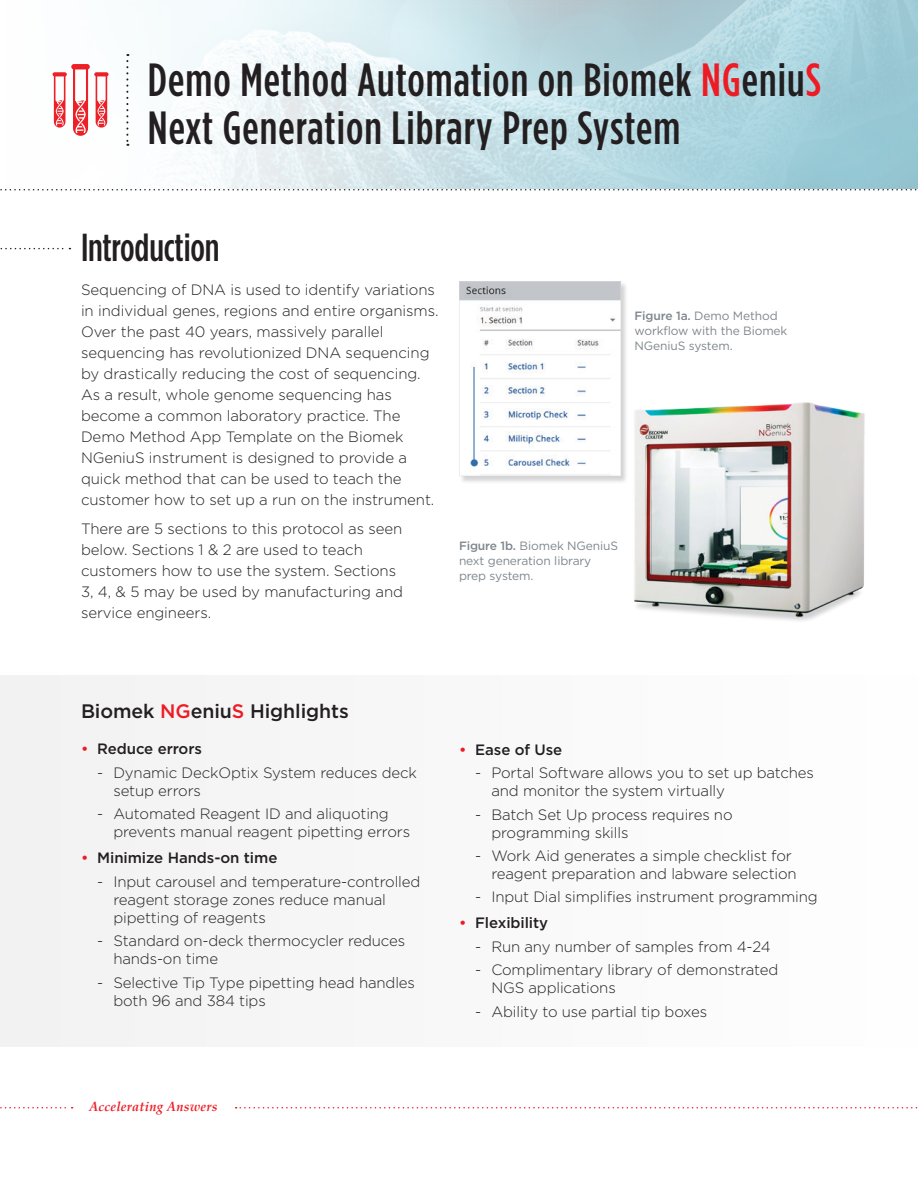
<style>
.page{position:relative;width:918px;height:1188px;background:#fff}
.page>*{position:absolute;margin:0;border:0;box-sizing:border-box;transform-origin:0 0}
.t1{font:500 46.5px/48px "Gotham Condensed";letter-spacing:.025em;color:#231f20}
.header_sub{font:500 39px "Gotham Condensed";letter-spacing:-.005em;color:#231f20}
.Subhead{font:500 19.5px "Gotham";letter-spacing:-.005em;color:#231f20}
.Body_Copy{font:300 15px/21px "Gotham";letter-spacing:-.01em;color:#231f20}
.t2{font:500 15px "Gotham";letter-spacing:-.005em;color:#231f20}
.t3{font:italic 700 13.5px "Palatino";letter-spacing:.02em;color:#ed1c24;scale:.95 1}
.t4{font:12px/15px "Gotham";letter-spacing:-.01em;color:#7e878d}
.s1{color:#ed1c24}
.s2{font-weight:500}
</style>
<div class="page">
<svg style="left:0;top:1107px;width:73px;height:1px"></svg>
<svg style="left:236px;top:1107px;width:682px;height:1px"></svg>
<img style="left:52px;top:0;width:866px;height:189px">
<svg style="left:0;top:189px;width:917px;height:1px"></svg>
<svg style="left:53px;top:64px;width:56px;height:72px"></svg>
<svg style="left:126px;top:54px;width:2px;height:92px"></svg>
<div style="left:0;top:675px;width:918px;height:371px;background:#f2f2f3"></div>
<svg style="left:0;top:248px;width:70px;height:1px"></svg>
<img style="left:634px;top:402px;width:231px;height:219px">
<div style="left:459px;top:281px;width:170px;height:203px;background:#231f20;opacity:.2"></div>
<img style="left:461px;top:283px;width:158px;height:191px">
<div style="left:459px;top:281px;width:162px;height:195px;border:1px solid #dedee0"></div>
<h1 class="t1" style="left:148px;top:55px;width:675px">Demo Method Automation on Biomek <span class="s1">NG</span>eniu<span class="s1">S<br></span>Next Generation Library Prep System</h1>
<p class="header_sub" style="left:81px;top:224px;width:140px">Introduction</p>
<p class="Body_Copy" style="left:81px;top:279px;width:359px">Sequencing of DNA is used to identify variations in individual genes, regions and entire organisms.<br>Over the past 40 years, massively parallel sequencing has revolutionized DNA sequencing by drastically reducing the cost of sequencing.<br>As a result, whole genome sequencing has become a common laboratory practice. The Demo Method App Template on the Biomek NGeniuS instrument is designed to provide a quick method that can be used to teach the customer how to set up a run on the instrument.</p>
<p class="Body_Copy" style="left:81px;top:518px;width:324px">There are 5 sections to this protocol as seen below. Sections 1 &amp; 2 are used to teach customers how to use the system. Sections 3, 4, &amp; 5 may be used by manufacturing and service engineers.</p>
<p class="t4" style="left:634px;top:308px;width:154px"><span class="s2">Figure 1a.</span> Demo Method workflow with the Biomek<br>NGeniuS system.</p>
<p class="t4" style="left:459px;top:538px;width:161px"><span class="s2">Figure 1b.</span> Biomek NGeniuS next generation library prep system.</p>
<p class="Subhead" style="left:81px;top:698px;width:269px">Biomek <span class="s1">NG</span>eniu<span class="s1">S</span> Highlights</p>
<p class="t2" style="left:81px;top:739px;width:123px"><span class="s1">•</span> Reduce errors</p>
<p class="Body_Copy" style="left:113px;top:763px;width:305px;line-height:18px;text-indent:-16px">- Dynamic DeckOptix System reduces deck setup errors</p>
<p class="Body_Copy" style="left:113px;top:805px;width:298px;line-height:18px;text-indent:-16px">- Automated Reagent ID and aliquoting prevents manual reagent pipetting errors</p>
<p class="t2" style="left:81px;top:848px;width:198px"><span class="s1">•</span> Minimize Hands-on time</p>
<p class="Body_Copy" style="left:113px;top:872px;width:308px;line-height:18px;text-indent:-16px">- Input carousel and temperature-controlled reagent storage zones reduce manual pipetting of reagents</p>
<p class="Body_Copy" style="left:113px;top:931px;width:293px;line-height:18px;text-indent:-16px">- Standard on-deck thermocycler reduces hands-on time</p>
<p class="Body_Copy" style="left:113px;top:973px;width:303px;line-height:18px;text-indent:-16px">- Selective Tip Type pipetting head handles both 96 and 384 tips</p>
<p class="t3" style="left:89px;top:1096px;width:137px">Accelerating Answers</p>
<p class="t2" style="left:459px;top:740px;width:105px"><span class="s1">•</span> Ease of Use</p>
<p class="Body_Copy" style="left:491px;top:763px;width:324px;line-height:18px;text-indent:-16px">- Portal Software allows you to set up batches and monitor the system virtually</p>
<p class="Body_Copy" style="left:491px;top:805px;width:243px;line-height:18px;text-indent:-16px">- Batch Set Up process requires no programming skills</p>
<p class="Body_Copy" style="left:491px;top:846px;width:307px;line-height:18px;text-indent:-16px">- Work Aid generates a simple checklist for reagent preparation and labware selection</p>
<p class="Body_Copy" style="left:475px;top:886px;width:344px">- Input Dial simplifies instrument programming</p>
<p class="t2" style="left:459px;top:913px;width:91px"><span class="s1">•</span> Flexibility</p>
<p class="Body_Copy" style="left:475px;top:936px;width:297px">- Run any number of samples from 4-24</p>
<p class="Body_Copy" style="left:491px;top:961px;width:288px;line-height:18px;text-indent:-16px">- Complimentary library of demonstrated<br>NGS applications</p>
<p class="Body_Copy" style="left:475px;top:1000px;width:234px">- Ability to use partial tip boxes</p>
</div>
